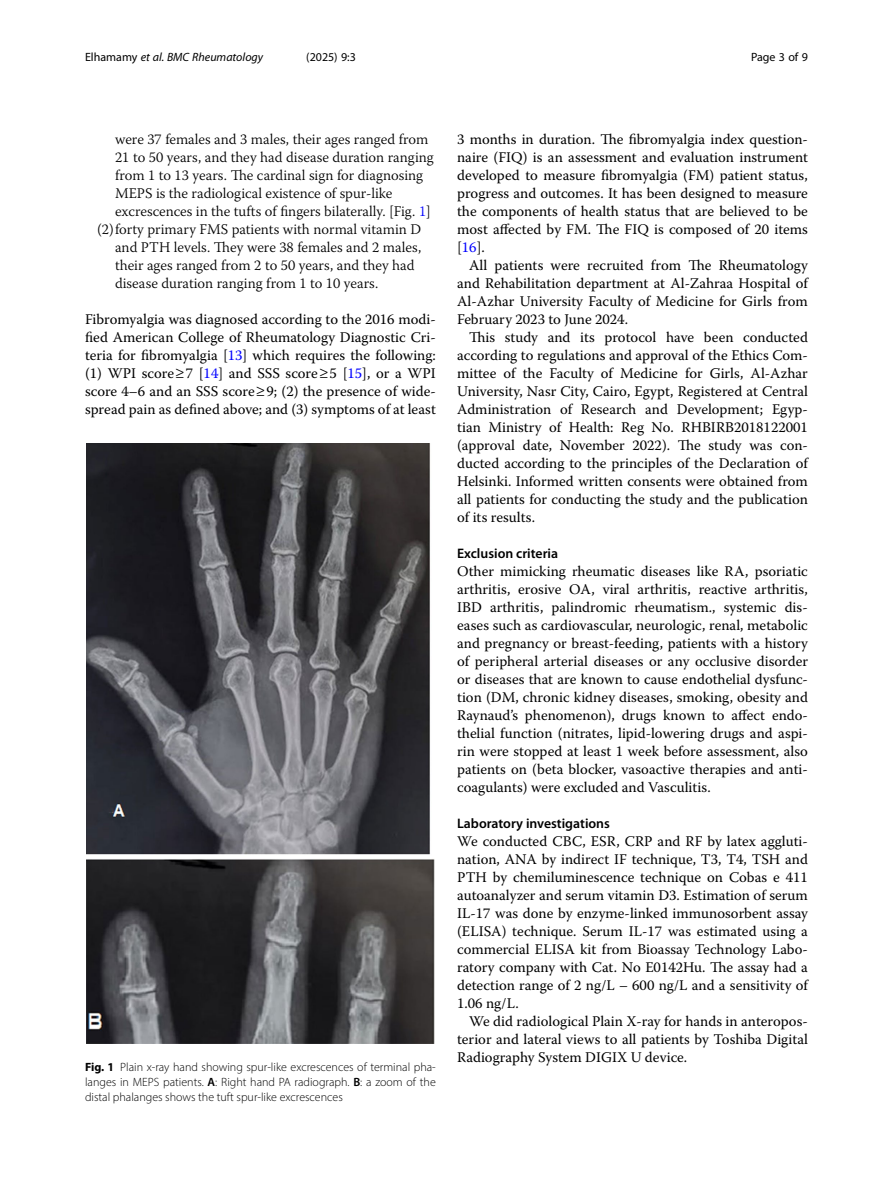
<style>
.page{position:relative;width:893px;height:1191px;background:#fff}
.page>*{position:absolute;margin:0;border:0;box-sizing:border-box;transform-origin:0 0}
.Body_Text{font:14.7px/18px "Warnock Pro";color:#000;text-align:justify}
.Body_Text_Indent{font:14.7px/18px "Warnock Pro";color:#000;text-align:justify}
.Ordered_L1{font:300 14.7px/18px "Warnock Pro";color:#000}
.Head_2{font:600 13.8px "Myriad Pro";color:#000}
.Figure_Caption{font:300 12px/15px "Myriad Pro";color:#000;text-align:justify}
.t1{font:italic 12px "Myriad Pro";color:#000}
.t2{font:12px "Myriad Pro";color:#000}
.s1{font-style:normal}
.s2{color:#00f}
.s3{font-weight:700}
.s4{font-weight:600}
</style>
<div class="page">
<img style="left:86px;top:443px;width:349px;height:601px">
<p class="t1" style="left:85px;top:50px;width:180px"><span class="s1">Elhamamy</span> et al. BMC Rheumatology</p>
<p class="t2" style="left:306px;top:50px;width:51px">(2025) 9:3</p>
<p class="t2" style="left:751px;top:50px;width:58px">Page 3 of 9</p>
<p class="Ordered_L1" style="left:115px;top:130px;width:320px">were 37 females and 3 males, their ages ranged from 21 to 50 years, and they had disease duration ranging from 1 to 13 years. The cardinal sign for diagnosing MEPS is the radiological existence of spur-like excrescences in the tufts of fingers bilaterally. [Fig. <span class="s2">1</span>]</p>
<p class="Ordered_L1" style="left:115px;top:220px;width:308px;text-indent:-18px">(2)forty primary FMS patients with normal vitamin D and PTH levels. They were 38 females and 2 males, their ages ranged from 2 to 50 years, and they had disease duration ranging from 1 to 10 years.</p>
<p class="Body_Text" style="left:85px;top:310px;width:352px">Fibromyalgia was diagnosed according to the 2016 modi&shy;fied American College of Rheumatology Diagnostic Cri&shy;teria for fibromyalgia [<span class="s2">13</span>] which requires the following: (1) WPI score≥7 [<span class="s2">14</span>] and SSS score≥5 [<span class="s2">15</span>], or a WPI score 4–6 and an SSS score≥9; (2) the presence of wide&shy;spread pain as defined above; and (3) symptoms of at least</p>
<p class="Figure_Caption" style="left:85px;top:1059px;width:352px"><span class="s3">Fig. 1</span> Plain x-ray hand showing spur-like excrescences of terminal pha&shy;langes in MEPS patients. <span class="s4">A</span>: Right hand PA radiograph. <span class="s4">B</span>: a zoom of the distal phalanges shows the tuft spur-like excrescences</p>
<p class="Body_Text" style="left:457px;top:130px;width:352px">3 months in duration. The fibromyalgia index question&shy;naire (FIQ) is an assessment and evaluation instrument developed to measure fibromyalgia (FM) patient status, progress and outcomes. It has been designed to measure the components of health status that are believed to be most affected by FM. The FIQ is composed of 20 items [<span class="s2">16</span>].</p>
<p class="Body_Text_Indent" style="left:457px;top:256px;width:352px;text-indent:12px">All patients were recruited from The Rheumatology and Rehabilitation department at Al-Zahraa Hospital of Al-Azhar University Faculty of Medicine for Girls from February 2023 to June 2024.</p>
<p class="Body_Text_Indent" style="left:457px;top:328px;width:352px;text-indent:12px">This study and its protocol have been conducted according to regulations and approval of the Ethics Com&shy;mittee of the Faculty of Medicine for Girls, Al-Azhar University, Nasr City, Cairo, Egypt, Registered at Central Administration of Research and Development; Egyp&shy;tian Ministry of Health: Reg No. RHBIRB2018122001 (approval date, November 2022). The study was con&shy;ducted according to the principles of the Declaration of Helsinki. Informed written consents were obtained from all patients for conducting the study and the publication of its results.</p>
<p class="Head_2" style="left:457px;top:545px;width:103px">Exclusion criteria</p>
<p class="Body_Text" style="left:457px;top:562px;width:352px">Other mimicking rheumatic diseases like RA, psoriatic arthritis, erosive OA, viral arthritis, reactive arthritis, IBD arthritis, palindromic rheumatism., systemic dis&shy;eases such as cardiovascular, neurologic, renal, metabolic and pregnancy or breast-feeding, patients with a history of peripheral arterial diseases or any occlusive disorder or diseases that are known to cause endothelial dysfunc&shy;tion (DM, chronic kidney diseases, smoking, obesity and Raynaud’s phenomenon), drugs known to affect endo&shy;thelial function (nitrates, lipid-lowering drugs and aspi&shy;rin were stopped at least 1 week before assessment, also patients on (beta blocker, vasoactive therapies and anti&shy;coagulants) were excluded and Vasculitis.</p>
<p class="Head_2" style="left:457px;top:815px;width:154px">Laboratory investigations</p>
<p class="Body_Text" style="left:457px;top:832px;width:352px">We conducted CBC, ESR, CRP and RF by latex aggluti&shy;nation, ANA by indirect IF technique, T3, T4, TSH and PTH by chemiluminescence technique on Cobas e 411 autoanalyzer and serum vitamin D3. Estimation of serum IL-17 was done by enzyme-linked immunosorbent assay (ELISA) technique. Serum IL-17 was estimated using a commercial ELISA kit from Bioassay Technology Labo&shy;ratory company with Cat. No E0142Hu. The assay had a detection range of 2 ng/L – 600 ng/L and a sensitivity of 1.06 ng/L.</p>
<p class="Body_Text_Indent" style="left:457px;top:1012px;width:352px;text-indent:12px">We did radiological Plain X-ray for hands in anteropos&shy;terior and lateral views to all patients by Toshiba Digital Radiography System DIGIX U device.</p>
</div>
